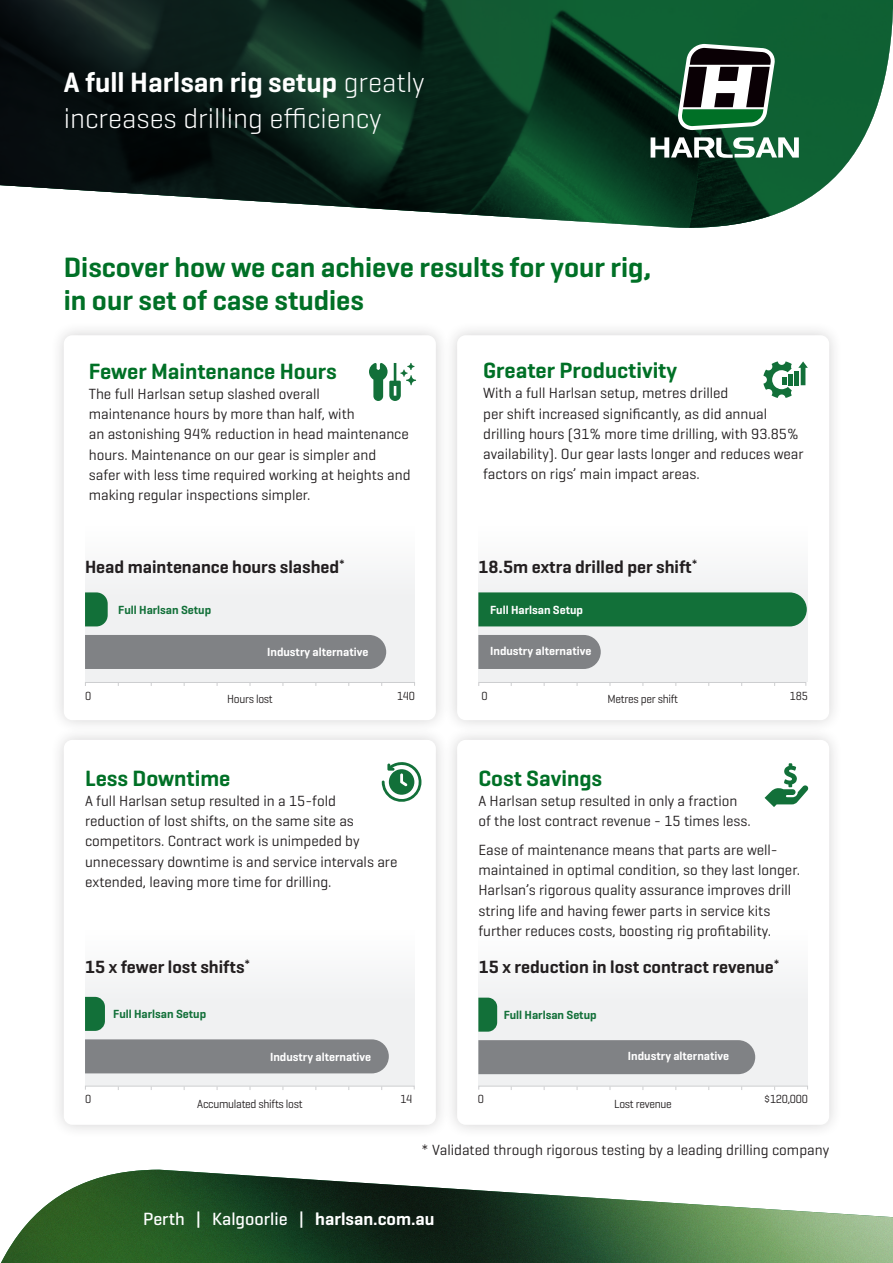
<style>
.page{position:relative;width:893px;height:1263px;background:#fff}
.page>*{position:absolute;margin:0;border:0;box-sizing:border-box;transform-origin:0 0}
.Body{font:600 28.5px/33px "Geogrotesque";color:#007026}
.t1{font:600 28.5px "Geogrotesque";color:#fff}
.t2{font:300 28.5px "Geogrotesque";color:#fff}
.H2{font:600 22.5px "Geogrotesque";color:#007026}
.Bullet{font:600 18px "Geogrotesque";color:#231f20}
.t3{font:500 18px "Geogrotesque";color:#fff}
.Body-2{font:15px/20.2px "Geogrotesque";color:#231f20}
.Bullet-2{font:600 12px "Geogrotesque";color:#fff}
.Bullet-3{font:12px "Geogrotesque";letter-spacing:-.025em;color:#231f20;scale:.95 1}
.Bullet-4{font:600 12px "Geogrotesque";color:#127039}
.s1{font-weight:300}
.s2{font-weight:600}
</style>
<div class="page">
<div style="left:443px;top:321px;width:400px;height:414px;background:#f5f5f5"></div>
<div style="left:457px;top:335px;width:372px;height:385px;background:#fff;border-radius:9px"></div>
<div style="left:49px;top:321px;width:401px;height:414px;background:#f7f7f7"></div>
<div style="left:64px;top:335px;width:372px;height:385px;background:#fff;border-radius:9px"></div>
<div style="left:443px;top:725px;width:400px;height:414px;background:#f7f7f7"></div>
<div style="left:457px;top:740px;width:372px;height:385px;background:#fff;border-radius:9px"></div>
<div style="left:478px;top:930px;width:330px;height:156px;background:#f0f1f2"></div>
<div style="left:478px;top:526px;width:330px;height:156px;background:#f0f1f2"></div>
<div style="left:478px;top:1086px;width:330px;height:4px;border:1px solid #cdced0"></div>
<div style="left:49px;top:725px;width:401px;height:414px;background:#f8f7f8"></div>
<div style="left:64px;top:740px;width:372px;height:385px;background:#fff;border-radius:9px"></div>
<div style="left:85px;top:930px;width:330px;height:156px;background:#f0f1f2"></div>
<div style="left:85px;top:526px;width:330px;height:156px;background:#f0f1f2"></div>
<div style="left:478px;top:592px;width:329px;height:34px;background:#127039"></div>
<img style="left:1px;top:1170px;width:892px;height:93px">
<div style="left:85px;top:1086px;width:330px;height:4px;border:1px solid #cdced0"></div>
<div style="left:478px;top:682px;width:328px;height:4px;border:1px solid #cdced0"></div>
<div style="left:85px;top:682px;width:330px;height:4px;border:1px solid #cdced0"></div>
<div style="left:478px;top:1040px;width:277px;height:34px;background:#808285"></div>
<div style="left:85px;top:1039px;width:304px;height:34px;background:#808285"></div>
<div style="left:478px;top:635px;width:123px;height:34px;background:#808285"></div>
<div style="left:85px;top:635px;width:301px;height:34px;background:#808285"></div>
<svg style="left:478px;top:998px;width:19px;height:34px"></svg>
<svg style="left:85px;top:997px;width:20px;height:34px"></svg>
<svg style="left:85px;top:592px;width:23px;height:34px"></svg>
<svg style="left:765px;top:763px;width:43px;height:44px"></svg>
<svg style="left:382px;top:762px;width:39px;height:40px"></svg>
<div style="left:788px;top:374px;width:5px;height:11px;background:#127039"></div>
<div style="left:794px;top:371px;width:5px;height:14px;background:#127039"></div>
<svg style="left:798px;top:361px;width:10px;height:24px"></svg>
<svg style="left:763px;top:361px;width:29px;height:37px"></svg>
<svg style="left:369px;top:363px;width:47px;height:38px"></svg>
<img style="left:0;top:0;width:893px;height:228px">
<svg style="left:651px;top:137px;width:148px;height:21px"></svg>
<svg style="left:677px;top:44px;width:98px;height:86px"></svg>
<p class="t1" style="left:64px;top:64px;width:362px">A full Harlsan rig setup <span class="s1">greatly</span></p>
<p class="t2" style="left:64px;top:100px;width:319px">increases drilling efficiency</p>
<p class="Body" style="left:64px;top:250px;width:589px">Discover how we can achieve results for your rig, in our set of case studies</p>
<p class="H2" style="left:89px;top:357px;width:249px">Fewer Maintenance Hours</p>
<p class="Body-2" style="left:89px;top:383px;width:323px">The full Harlsan setup slashed overall<br>maintenance hours by more than half, with<br>an astonishing 94% reduction in head maintenance hours. Maintenance on our gear is simpler and safer with less time required working at heights and making regular inspections simpler.</p>
<p class="Bullet" style="left:85px;top:555px;width:261px">Head maintenance hours slashed<sup>*</sup></p>
<p class="H2" style="left:483px;top:356px;width:196px">Greater Productivity</p>
<p class="Body-2" style="left:483px;top:383px;width:322px">With a full Harlsan setup, metres drilled<br>per shift increased significantly, as did annual drilling hours (31% more time drilling, with 93.85% availability). Our gear lasts longer and reduces wear factors on rigs’ main impact areas.</p>
<p class="Bullet" style="left:478px;top:555px;width:221px">18.5m extra drilled per shift<sup>*</sup></p>
<p class="Bullet-4" style="left:118px;top:602px;width:94px">Full Harlsan Setup</p>
<p class="Bullet-2" style="left:490px;top:602px;width:94px">Full Harlsan Setup</p>
<p class="Bullet-2" style="left:267px;top:645px;width:103px">Industry alternative</p>
<p class="Bullet-2" style="left:490px;top:643px;width:103px">Industry alternative</p>
<p class="Bullet-3" style="left:85px;top:688px;width:8px">0</p>
<p class="Bullet-3" style="left:482px;top:688px;width:8px">0</p>
<p class="Bullet-3" style="left:397px;top:688px;width:20px">140</p>
<p class="Bullet-3" style="left:790px;top:688px;width:20px">185</p>
<p class="Bullet-3" style="left:227px;top:692px;width:50px">Hours lost</p>
<p class="Bullet-3" style="left:608px;top:692px;width:76px">Metres per shift</p>
<p class="H2" style="left:85px;top:764px;width:147px">Less Downtime</p>
<p class="Body-2" style="left:85px;top:790px;width:314px">A full Harlsan setup resulted in a 15-fold reduction of lost shifts, on the same site as competitors. Contract work is unimpeded by unnecessary downtime is and service intervals are extended, leaving more time for drilling.</p>
<p class="Bullet" style="left:85px;top:955px;width:167px">15 x fewer lost shifts<sup>*</sup></p>
<p class="H2" style="left:478px;top:764px;width:125px">Cost Savings</p>
<p class="Body-2" style="left:478px;top:790px;width:274px">A Harlsan setup resulted in only a fraction of the lost contract revenue - 15 times less.</p>
<p class="Body-2" style="left:478px;top:839px;width:323px">Ease of maintenance means that parts are well&shy;maintained in optimal condition, so they last longer.<br>Harlsan’s rigorous quality assurance improves drill string life and having fewer parts in service kits further reduces costs, boosting rig profitability.</p>
<p class="Bullet" style="left:479px;top:955px;width:302px">15 x reduction in lost contract revenue<sup>*</sup></p>
<p class="Bullet-4" style="left:113px;top:1006px;width:94px">Full Harlsan Setup</p>
<p class="Bullet-4" style="left:504px;top:1007px;width:94px">Full Harlsan Setup</p>
<p class="Bullet-2" style="left:270px;top:1049px;width:103px">Industry alternative</p>
<p class="Bullet-2" style="left:628px;top:1048px;width:103px">Industry alternative</p>
<p class="Bullet-3" style="left:85px;top:1091px;width:8px">0</p>
<p class="Bullet-3" style="left:478px;top:1091px;width:8px">0</p>
<p class="Bullet-3" style="left:400px;top:1091px;width:14px">14</p>
<p class="Bullet-3" style="left:764px;top:1091px;width:47px">$120,000</p>
<p class="Bullet-3" style="left:197px;top:1096px;width:112px">Accumulated shifts lost</p>
<p class="Bullet-3" style="left:614px;top:1096px;width:62px">Lost revenue</p>
<p class="Body-2" style="left:421px;top:1139px;width:409px">* Validated through rigorous testing by a leading drilling company</p>
<p class="t3" style="left:143px;top:1208px;width:293px">Perth | Kalgoorlie | <span class="s2">harlsan.com.au</span></p>
</div>
